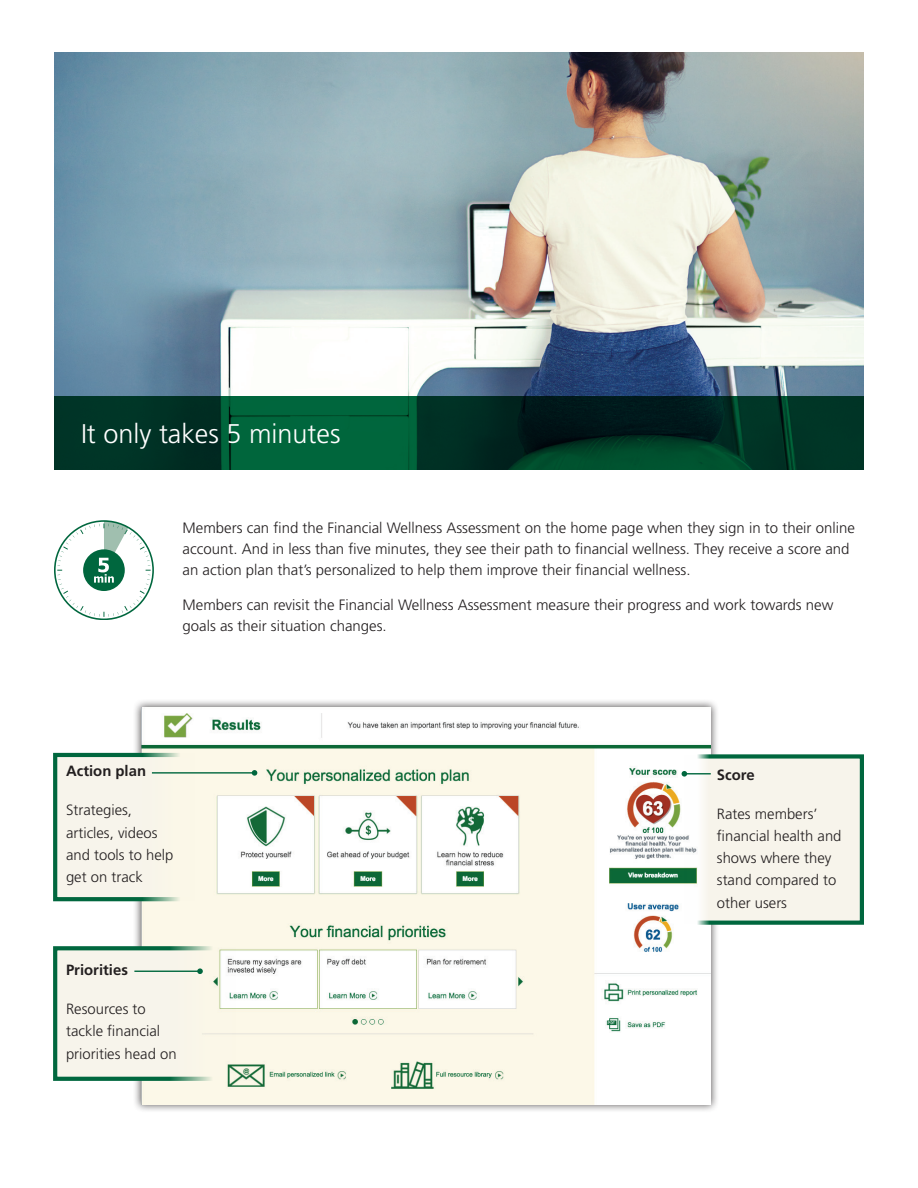
<style>
.page{position:relative;width:918px;height:1188px;background:#fff}
.page>*{position:absolute;margin:0;border:0;box-sizing:border-box;transform-origin:0 0}
.HEAD_-_Main_18_pt{font:300 27px "Frutiger";color:#fff}
.Text_Light{font:300 15px/21px "Frutiger";color:#231f20}
.Text_Light_8{font:300 14.85px/22.2px "Frutiger";color:#231f20}
.Text_Light_8-2{font:700 14.85px "Frutiger";color:#231f20}
</style>
<div class="page">
<img style="left:54px;top:53px;width:810px;height:343px">
<svg style="left:54px;top:520px;width:100px;height:100px"></svg>
<svg style="left:54px;top:396px;width:810px;height:74px;background:#003c29"></svg>
<div style="left:133px;top:699px;width:586px;height:414px;background:#231f20;opacity:.75"></div>
<img style="left:141px;top:707px;width:570px;height:398px">
<div style="left:53px;top:753px;width:142px;height:148px;background:#f7f4eb;border:4px solid #00673e"></div>
<hr style="left:152px;top:772px;width:103px;height:2px;background:#00673e">
<svg style="left:252px;top:770px;width:5px;height:6px"></svg>
<div style="left:53px;top:946px;width:184px;height:135px;background:#f7f4eb;border:4px solid #00673e"></div>
<hr style="left:134px;top:971px;width:66px;height:1px;background:#00673e">
<svg style="left:197px;top:968px;width:6px;height:6px"></svg>
<div style="left:683px;top:754px;width:181px;height:171px;background:#f7f4eb;border:4px solid #00673e"></div>
<svg style="left:682px;top:771px;width:29px;height:6px"></svg>
<h2 class="HEAD_-_Main_18_pt" style="left:81px;top:418px;width:261px">It only takes 5 minutes</h2>
<p class="Text_Light" style="left:183px;top:518px;width:674px">Members can find the Financial Wellness Assessment on the home page when they sign in to their online account. And in less than five minutes, they see their path to financial wellness. They receive a score and an action plan that’s personalized to help them improve their financial wellness.</p>
<p class="Text_Light" style="left:183px;top:595px;width:652px">Members can revisit the Financial Wellness Assessment measure their progress and work towards new goals as their situation changes.</p>
<p class="Text_Light_8-2" style="left:66px;top:763px;width:82px">Action plan</p>
<p class="Text_Light_8" style="left:66px;top:799px;width:109px">Strategies, articles, videos and tools to help get on track</p>
<p class="Text_Light_8-2" style="left:717px;top:766px;width:39px">Score</p>
<p class="Text_Light_8" style="left:717px;top:803px;width:126px">Rates members’ financial health and shows where they stand compared to other users</p>
<p class="Text_Light_8-2" style="left:66px;top:961px;width:63px">Priorities</p>
<p class="Text_Light_8" style="left:66px;top:998px;width:112px">Resources to tackle financial priorities head on</p>
</div>
